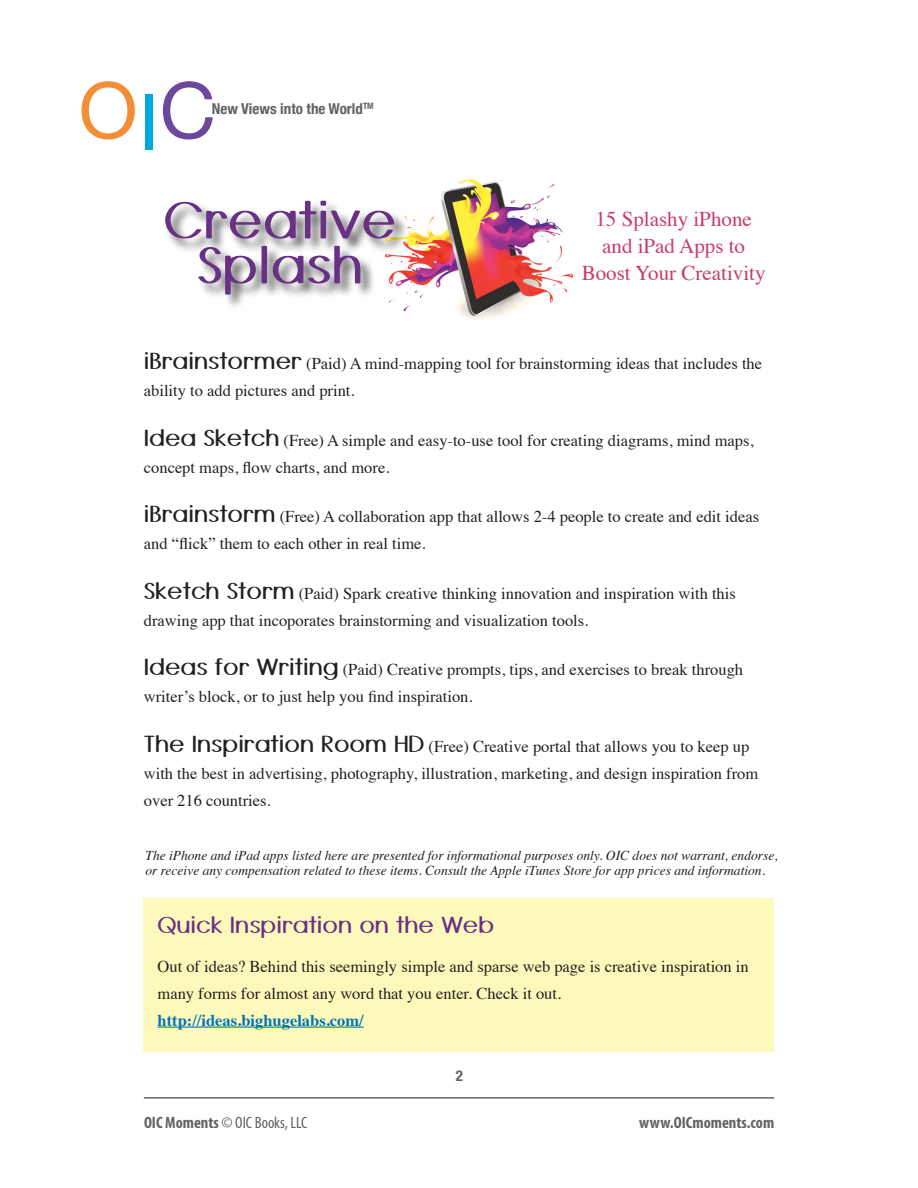
<style>
.page{position:relative;width:918px;height:1188px;background:#fff}
.page>*{position:absolute;margin:0;border:0;box-sizing:border-box;transform-origin:0 0}
.t1{font:78px "Helvetica Neue";color:#f48e35}
.t2{font:700 54px/45px "Castor";color:#683185;text-align:center}
.t3{font:700 24px "Castor";color:#683185}
.t4{font:21px/27px "Times";color:#ca3b66;text-align:center}
.t5{font:16.5px/27px "Times";color:#231f20}
.t6{font:condensed 16.5px "Myriad Pro";color:#636366}
.t7{font:700 condensed 16.5px "Myriad Pro";color:#636366}
.t8{font:700 condensed 15px "Helvetica Neue";color:#636366}
.t9{font:italic 13.5px/15px "Times";color:#231f20}
.s1{color:#00a8dc}
.s2{color:#6c489c}
.s3{font-family:"Castor";font-weight:700;font-size:24px}
.s4{font-weight:700;color:#0074bc}
.s5{font-weight:700}
</style>
<div class="page">
<div style="left:144px;top:898px;width:630px;height:153px;background:#fdf9ba"></div>
<hr style="left:144px;top:1097px;width:630px;height:2px;background:#636466">
<hr style="left:158px;top:1027px;width:206px;height:1px;background:#0074bc">
<img style="left:403px;top:180px;width:170px;height:141px">
<div style="left:165px;top:201px;width:244px;height:109px;background:#231f20;opacity:.75"></div>
<p class="t1" style="left:78px;top:54px;width:139px">O<span class="s1">I</span><span class="s2">C</span></p>
<p class="t8" style="left:212px;top:97px;width:163px">New Views into the World<sup>TM</sup></p>
<p class="t2" style="left:164px;top:197px;width:234px">Creative<br>Splash</p>
<p class="t4" style="left:582px;top:204px;width:185px">15 Splashy iPhone and iPad Apps to<br>Boost Your Creativity</p>
<p class="t5" style="left:144px;top:349px;width:620px"><span class="s3">iBrainstormer</span> (Paid) A mind-mapping tool for brainstorming ideas that includes the ability to add pictures and print.</p>
<p class="t5" style="left:144px;top:425px;width:611px"><span class="s3">Idea Sketch</span> (Free) A simple and easy-to-use tool for creating diagrams, mind maps, concept maps, flow charts, and more.</p>
<p class="t5" style="left:144px;top:502px;width:617px"><span class="s3">iBrainstorm</span> (Free) A collaboration app that allows 2-4 people to create and edit ideas and “flick” them to each other in real time.</p>
<p class="t5" style="left:144px;top:578px;width:594px"><span class="s3">Sketch Storm</span> (Paid) Spark creative thinking innovation and inspiration with this drawing app that incoporates brainstorming and visualization tools.</p>
<p class="t5" style="left:144px;top:655px;width:601px"><span class="s3">Ideas for Writing</span> (Paid) Creative prompts, tips, and exercises to break through writer’s block, or to just help you find inspiration.</p>
<p class="t5" style="left:144px;top:731px;width:616px"><span class="s3">The Inspiration Room HD</span> (Free) Creative portal that allows you to keep up with the best in advertising, photography, illustration, marketing, and design inspiration from over 216 countries.</p>
<p class="t9" style="left:146px;top:847px;width:634px">The iPhone and iPad apps listed here are presented for informational purposes only. OIC does not warrant, endorse, or receive any compensation related to these items. Consult the Apple iTunes Store for app prices and information.</p>
<p class="t3" style="left:158px;top:911px;width:338px">Quick Inspiration on the Web</p>
<p class="t5" style="left:158px;top:952px;width:593px">Out of ideas? Behind this seemingly simple and sparse web page is creative inspiration in many forms for almost any word that you enter. Check it out. <span class="s4">http://ideas.bighugelabs.com/</span></p>
<p class="t8" style="left:456px;top:1063px;width:9px">2</p>
<p class="t6" style="left:144px;top:1113px;width:165px"><span class="s5">OIC Moments</span> © OIC Books, LLC</p>
<p class="t7" style="left:639px;top:1112px;width:137px">www.OICmoments.com</p>
</div>
